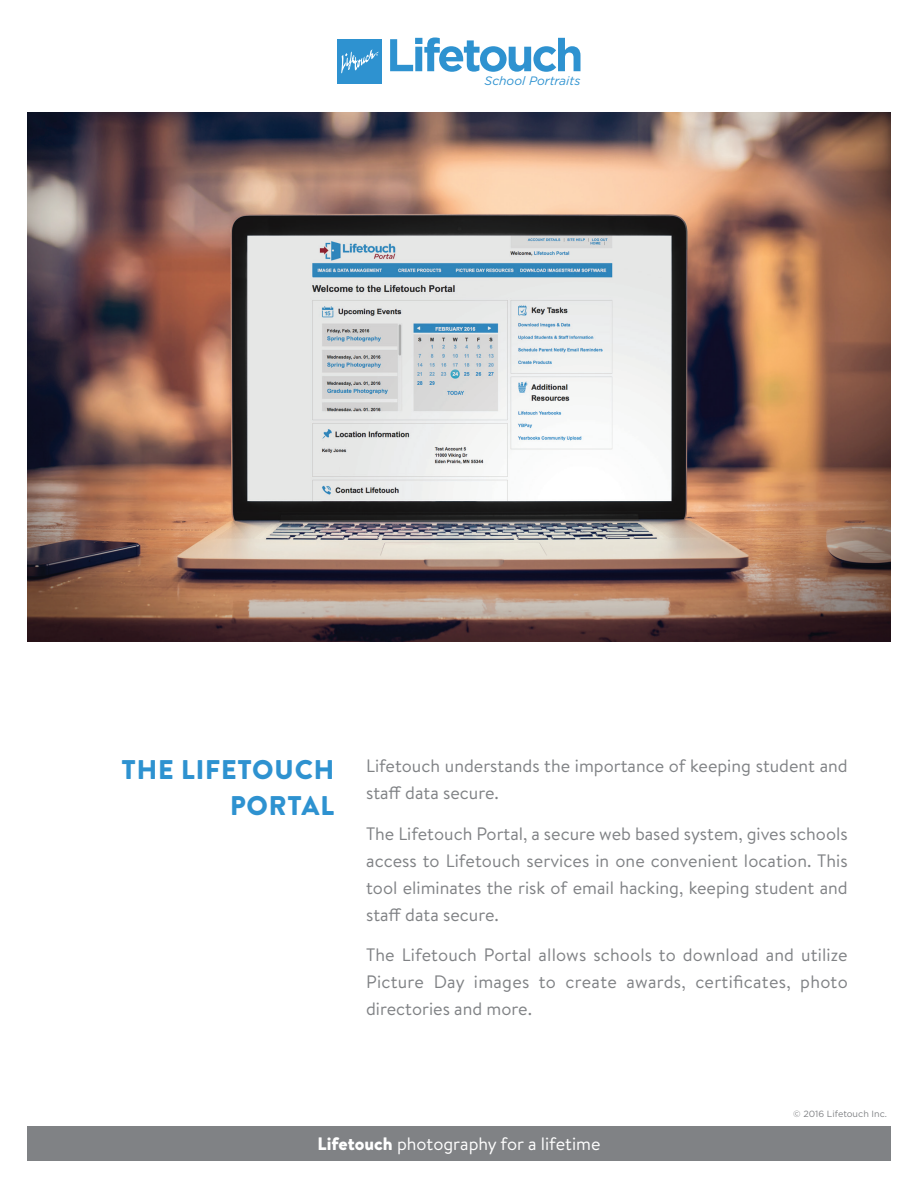
<style>
.page{position:relative;width:918px;height:1188px;background:#fff}
.page>*{position:absolute;margin:0;border:0;box-sizing:border-box;transform-origin:0 0}
.t1{font:900 27px/36px "Brandon Text";letter-spacing:.03em;color:#2e92d0;text-align:right}
.t2{font:18px/27px "Brandon Text";color:#808285;text-align:justify}
.t3{font:18px "Brandon Text";color:#fff}
.t4{font:italic 12.15px "Gotham";color:#2e92d0}
.t5{font:9px "Gotham";color:#808285}
.s1{font-weight:900}
</style>
<div class="page">
<div style="left:27px;top:1126px;width:864px;height:35px;background:#808285"></div>
<svg style="left:390px;top:38px;width:190px;height:34px"></svg>
<div style="left:338px;top:39px;width:44px;height:44px;background:#2e92d0"></div>
<svg style="left:341px;top:49px;width:38px;height:24px"></svg>
<img style="left:27px;top:112px;width:864px;height:529px">
<p class="t4" style="left:485px;top:74px;width:97px">School Portraits</p>
<h1 class="t1" style="left:122px;top:751px;width:214px">THE LIFETOUCH<br>PORTAL</h1>
<p class="t2" style="left:366px;top:752px;width:483px">Lifetouch understands the importance of keeping student and staff data secure.</p>
<p class="t2" style="left:366px;top:820px;width:483px">The Lifetouch Portal, a secure web based system, gives schools access to Lifetouch services in one convenient location. This tool eliminates the risk of email hacking, keeping student and staff data secure.</p>
<p class="t2" style="left:366px;top:941px;width:483px">The Lifetouch Portal allows schools to download and utilize Picture Day images to create awards, certificates, photo directories and more.</p>
<p class="t5" style="left:793px;top:1108px;width:95px">© 2016 Lifetouch Inc.</p>
<p class="t3" style="left:318px;top:1131px;width:284px"><span class="s1">Lifetouch</span> photography for a lifetime</p>
</div>
